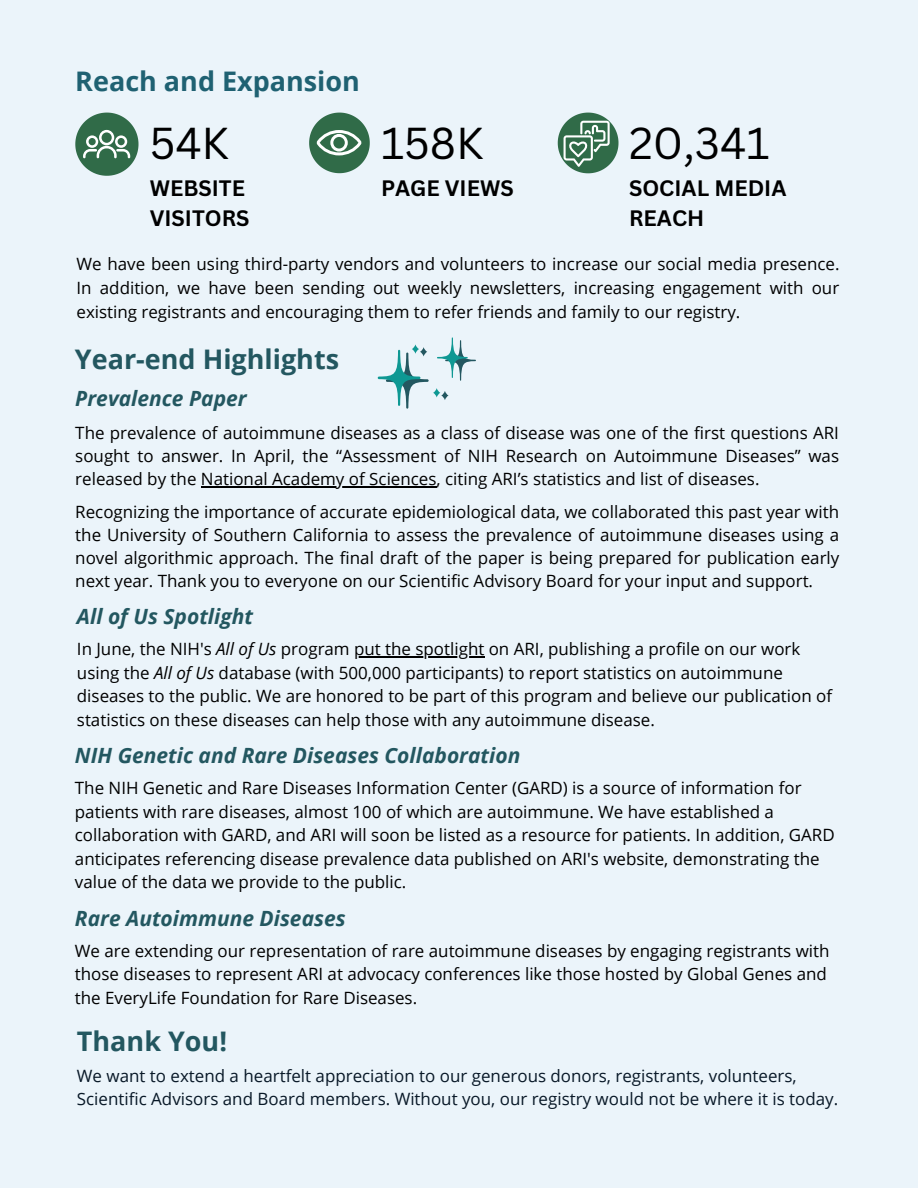
<style>
.page{position:relative;width:918px;height:1188px;background:#ebf4fa}
.page>*{position:absolute;margin:0;border:0;box-sizing:border-box;transform-origin:0 0}
.t1{font:43.5px "Canva Sans";color:#000}
.t2{font:700 27px "Open Sans";color:#235760}
.t3{font:700 27px "Open Sans";color:#1f6172}
.t4{font:700 21.75px/29.8px "Canva Sans";color:#000}
.t5{font:italic 700 21px "Open Sans";color:#235760}
.t6{font:16.95px/23.7px "Open Sans";color:#000;text-align:justify}
.t7{font:16.95px/23.2px "Open Sans";color:#081827}
.s1{font-style:italic}
</style>
<div class="page">
<svg style="left:75px;top:113px;width:64px;height:63px"></svg>
<svg style="left:309px;top:113px;width:61px;height:60px"></svg>
<svg style="left:558px;top:113px;width:61px;height:60px"></svg>
<svg style="left:441px;top:391px;width:8px;height:9px"></svg>
<svg style="left:378px;top:350px;width:51px;height:59px"></svg>
<svg style="left:437px;top:337px;width:39px;height:44px"></svg>
<svg style="left:433px;top:388px;width:7px;height:9px"></svg>
<svg style="left:412px;top:344px;width:7px;height:10px"></svg>
<hr style="left:201px;top:486px;width:236px;height:1px;background:#000">
<hr style="left:354px;top:656px;width:130px;height:1px;background:#000">
<h2 class="t3" style="left:75px;top:62px;width:286px">Reach and Expansion</h2>
<h1 class="t1" style="left:150px;top:113px;width:81px">54K</h1>
<p class="t4" style="left:150px;top:173px;width:101px">WEBSITE<br>VISITORS</p>
<h1 class="t1" style="left:381px;top:113px;width:104px">158K</h1>
<p class="t4" style="left:381px;top:173px;width:134px">PAGE VIEWS</p>
<h1 class="t1" style="left:629px;top:113px;width:142px">20,341</h1>
<p class="t4" style="left:629px;top:173px;width:159px">SOCIAL MEDIA<br>REACH</p>
<p class="t6" style="left:77px;top:252px;width:765px">We have been using third-party vendors and volunteers to increase our social media presence.<br>In addition, we have been sending out weekly newsletters, increasing engagement with our existing registrants and encouraging them to refer friends and family to our registry.</p>
<h2 class="t2" style="left:75px;top:341px;width:266px">Year-end Highlights</h2>
<p class="t5" style="left:75px;top:384px;width:173px">Prevalence Paper</p>
<p class="t6" style="left:75px;top:421px;width:765px;line-height:23.1px">The prevalence of autoimmune diseases as a class of disease was one of the first questions ARI sought to answer. In April, the “Assessment of NIH Research on Autoimmune Diseases” was released by the National Academy of Sciences, citing ARI’s statistics and list of diseases.</p>
<p class="t6" style="left:75px;top:500px;width:766px;line-height:23.1px">Recognizing the importance of accurate epidemiological data, we collaborated this past year with the University of Southern California to assess the prevalence of autoimmune diseases using a novel algorithmic approach. The final draft of the paper is being prepared for publication early next year. Thank you to everyone on our Scientific Advisory Board for your input and support.</p>
<p class="t5" style="left:77px;top:601px;width:178px">All of Us Spotlight</p>
<p class="t6" style="left:77px;top:637px;width:757px;text-align:left">In June, the NIH's <span class="s1">All of Us</span> program put the spotlight on ARI, publishing a profile on our work using the <span class="s1">All of Us</span> database (with 500,000 participants) to report statistics on autoimmune diseases to the public. We are honored to be part of this program and believe our publication of statistics on these diseases can help those with any autoimmune disease.</p>
<p class="t5" style="left:75px;top:740px;width:447px">NIH Genetic and Rare Diseases Collaboration</p>
<p class="t6" style="left:75px;top:776px;width:761px;text-align:left">The NIH Genetic and Rare Diseases Information Center (GARD) is a source of information for patients with rare diseases, almost 100 of which are autoimmune. We have established a collaboration with GARD, and ARI will soon be listed as a resource for patients. In addition, GARD anticipates referencing disease prevalence data published on ARI's website, demonstrating the value of the data we provide to the public.</p>
<p class="t5" style="left:75px;top:903px;width:272px">Rare Autoimmune Diseases</p>
<p class="t6" style="left:75px;top:938px;width:756px;text-align:left">We are extending our representation of rare autoimmune diseases by engaging registrants with those diseases to represent ARI at advocacy conferences like those hosted by Global Genes and the EveryLife Foundation for Rare Diseases.</p>
<h2 class="t2" style="left:77px;top:1022px;width:152px">Thank You!</h2>
<p class="t7" style="left:77px;top:1063px;width:763px">We want to extend a heartfelt appreciation to our generous donors, registrants, volunteers,<br>Scientific Advisors and Board members. Without you, our registry would not be where it is today.</p>
</div>
